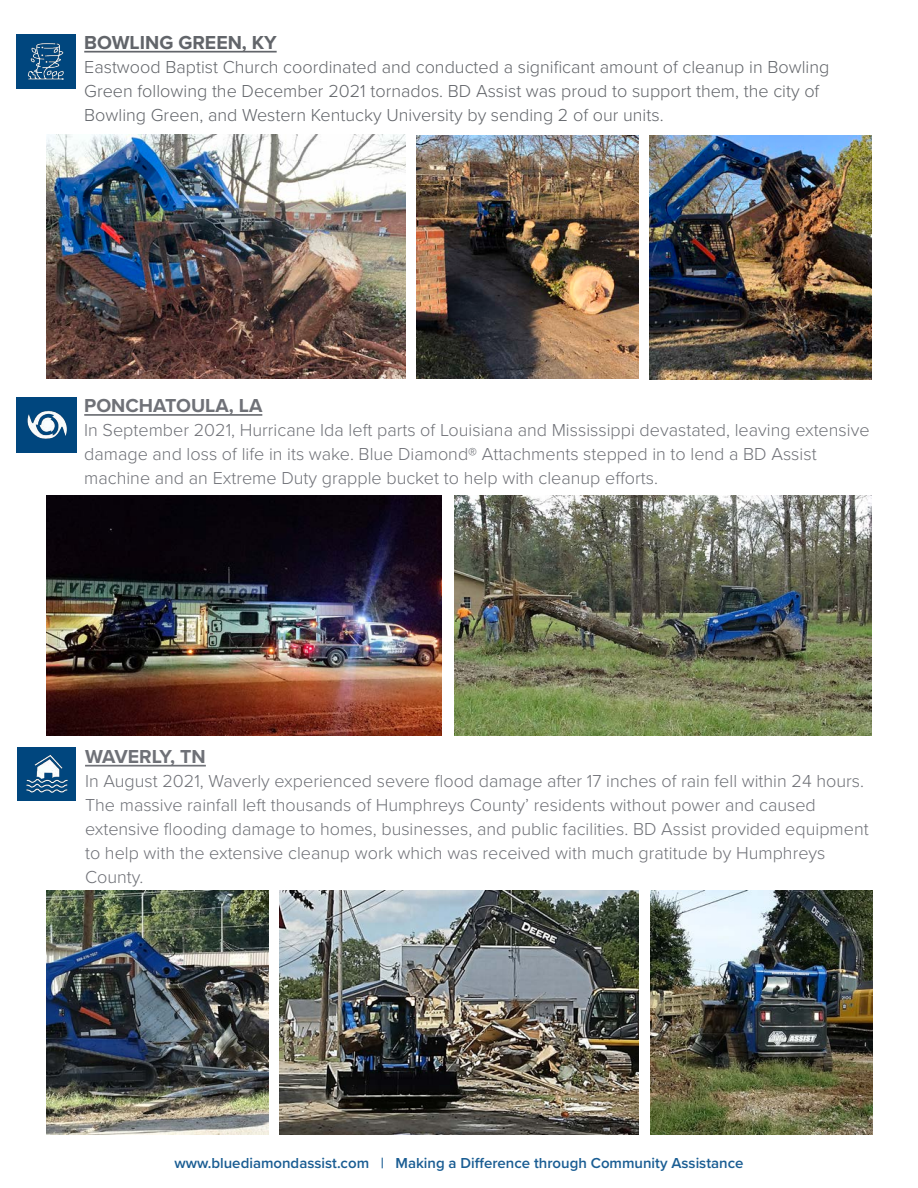
<style>
.page{position:relative;width:918px;height:1188px;background:#fff}
.page>*{position:absolute;margin:0;border:0;box-sizing:border-box;transform-origin:0 0}
.t1{font:700 19.5px "Proxima Nova";color:#6f7177}
.t2{font:700 19.5px "Proxima Nova";color:#62656a}
.t3{font:300 18px/24px "Proxima Nova";color:#6f7177}
.t4{font:300 18px/24px "Proxima Nova";color:#62656a}
.t5{font:600 15px "Proxima Nova";color:#1a5d93}
</style>
<div class="page">
<hr style="left:84px;top:51px;width:193px;height:2px;background:#62656a">
<img style="left:46px;top:134px;width:359px;height:244px">
<img style="left:416px;top:135px;width:222px;height:243px">
<svg style="left:16px;top:34px;width:60px;height:55px"></svg>
<img style="left:21px;top:35px;width:51px;height:50px">
<hr style="left:84px;top:414px;width:178px;height:2px;background:#6f7177">
<img style="left:47px;top:495px;width:395px;height:241px">
<img style="left:455px;top:495px;width:417px;height:241px">
<svg style="left:16px;top:397px;width:61px;height:56px"></svg>
<img style="left:22px;top:398px;width:48px;height:51px">
<img style="left:650px;top:136px;width:222px;height:244px">
<hr style="left:85px;top:765px;width:121px;height:2px;background:#6f7177">
<svg style="left:17px;top:748px;width:58px;height:53px"></svg>
<img style="left:22px;top:749px;width:49px;height:49px">
<img style="left:650px;top:890px;width:222px;height:244px">
<img style="left:46px;top:890px;width:222px;height:244px">
<img style="left:279px;top:890px;width:360px;height:244px">
<p class="t2" style="left:84px;top:28px;width:194px">BOWLING GREEN, KY</p>
<p class="t4" style="left:84px;top:54px;width:747px">Eastwood Baptist Church coordinated and conducted a significant amount of cleanup in Bowling<br>Green following the December 2021 tornados. BD Assist was proud to support them, the city of<br>Bowling Green, and Western Kentucky University by sending 2 of our units.</p>
<p class="t1" style="left:84px;top:391px;width:180px">PONCHATOULA, LA</p>
<p class="t3" style="left:84px;top:417px;width:787px">In September 2021, Hurricane Ida left parts of Louisiana and Mississippi devastated, leaving extensive damage and loss of life in its wake. Blue Diamond® Attachments stepped in to lend a BD Assist machine and an Extreme Duty grapple bucket to help with cleanup efforts.</p>
<p class="t1" style="left:85px;top:742px;width:122px">WAVERLY, TN</p>
<p class="t3" style="left:85px;top:768px;width:785px">In August 2021, Waverly experienced severe flood damage after 17 inches of rain fell within 24 hours.<br>The massive rainfall left thousands of Humphreys County’ residents without power and caused extensive flooding damage to homes, businesses, and public facilities. BD Assist provided equipment to help with the extensive cleanup work which was received with much gratitude by Humphreys County.</p>
<p class="t5" style="left:174px;top:1152px;width:571px">www.bluediamondassist.com | Making a Difference through Community Assistance</p>
</div>
